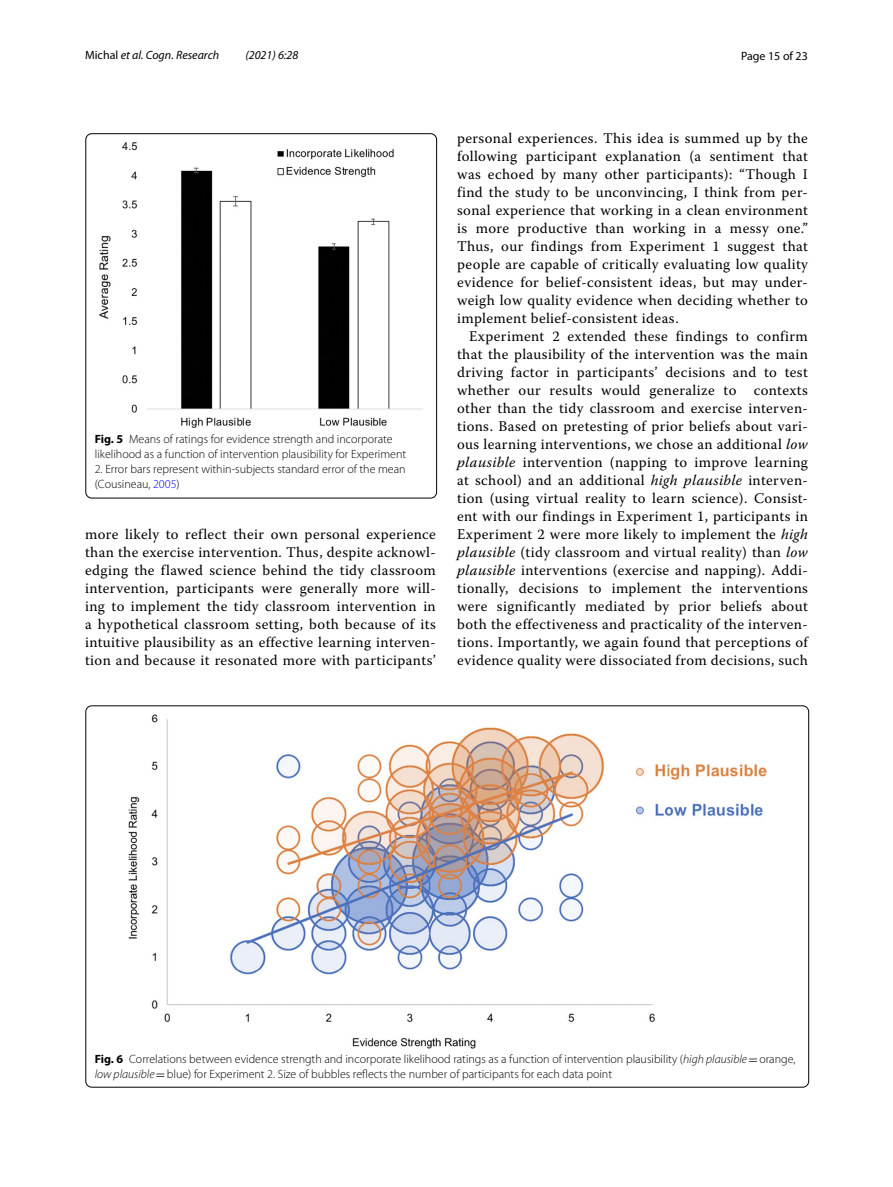
<style>
.page{position:relative;width:893px;height:1187px;background:#fff}
.page>*{position:absolute;margin:0;border:0;box-sizing:border-box;transform-origin:0 0}
.t1{font:14.7px/18px "Warnock Pro";letter-spacing:.025em;color:#000;text-align:justify}
.t2{font:300 12px/15px "Myriad Pro";color:#000}
.t3{font:italic 12px "Myriad Pro";color:#000}
.t4{font:12px "Myriad Pro";color:#000}
.s1{font-style:normal}
.s2{font-weight:700}
.s3{color:#00f}
.s4{font-style:italic}
.s5{font-family:"MTSY";font-weight:400}
</style>
<div class="page">
<img style="left:100px;top:143px;width:323px;height:284px">
<div style="left:86px;top:133px;width:351px;height:365px;border:1px solid #000;border-radius:6px"></div>
<img style="left:128px;top:714px;width:638px;height:333px">
<p class="t3" style="left:85px;top:48px;width:136px"><span class="s1">Michal</span> et al. Cogn. Research</p>
<p class="t3" style="left:245px;top:48px;width:54px">(2021) 6:28</p>
<p class="t4" style="left:741px;top:48px;width:68px">Page 15 of 23</p>
<p class="t2" style="left:95px;top:431px;width:313px"><span class="s2">Fig. 5</span> Means of ratings for evidence strength and incorporate likelihood as a function of intervention plausibility for Experiment</p>
<p class="t2" style="left:95px;top:461px;width:312px">2. Error bars represent within-subjects standard error of the mean (Cousineau, <span class="s3">2005</span>)</p>
<p class="t1" style="left:85px;top:525px;width:352px">more likely to reflect their own personal experience than the exercise intervention. Thus, despite acknowl&shy;edging the flawed science behind the tidy classroom intervention, participants were generally more will&shy;ing to implement the tidy classroom intervention in a hypothetical classroom setting, both because of its intuitive plausibility as an effective learning interven&shy;tion and because it resonated more with participants’</p>
<p class="t1" style="left:457px;top:128px;width:352px">personal experiences. This idea is summed up by the following participant explanation (a sentiment that was echoed by many other participants): “Though I find the study to be unconvincing, I think from per&shy;sonal experience that working in a clean environment is more productive than working in a messy one.” Thus, our findings from Experiment 1 suggest that people are capable of critically evaluating low quality evidence for belief-consistent ideas, but may under&shy;weigh low quality evidence when deciding whether to implement belief-consistent ideas.</p>
<p class="t1" style="left:457px;top:326px;width:352px;text-indent:12px">Experiment 2 extended these findings to confirm that the plausibility of the intervention was the main driving factor in participants’ decisions and to test whether our results would generalize to contexts other than the tidy classroom and exercise interven&shy;tions. Based on pretesting of prior beliefs about vari&shy;ous learning interventions, we chose an additional <span class="s4">low plausible</span> intervention (napping to improve learning at school) and an additional <span class="s4">high plausible</span> interven&shy;tion (using virtual reality to learn science). Consist&shy;ent with our findings in Experiment 1, participants in Experiment 2 were more likely to implement the <span class="s4">high plausible</span> (tidy classroom and virtual reality) than <span class="s4">low plausible</span> interventions (exercise and napping). Addi&shy;tionally, decisions to implement the interventions were significantly mediated by prior beliefs about both the effectiveness and practicality of the interven&shy;tions. Importantly, we again found that perceptions of evidence quality were dissociated from decisions, such</p>
<p class="t2" style="left:95px;top:1051px;width:702px"><span class="s2">Fig. 6</span> Correlations between evidence strength and incorporate likelihood ratings as a function of intervention plausibility (<span class="s4">high plausible</span><span class="s5">=</span>orange, <span class="s4">low plausible</span><span class="s5">=</span>blue) for Experiment 2. Size of bubbles reflects the number of participants for each data point</p>
</div>
